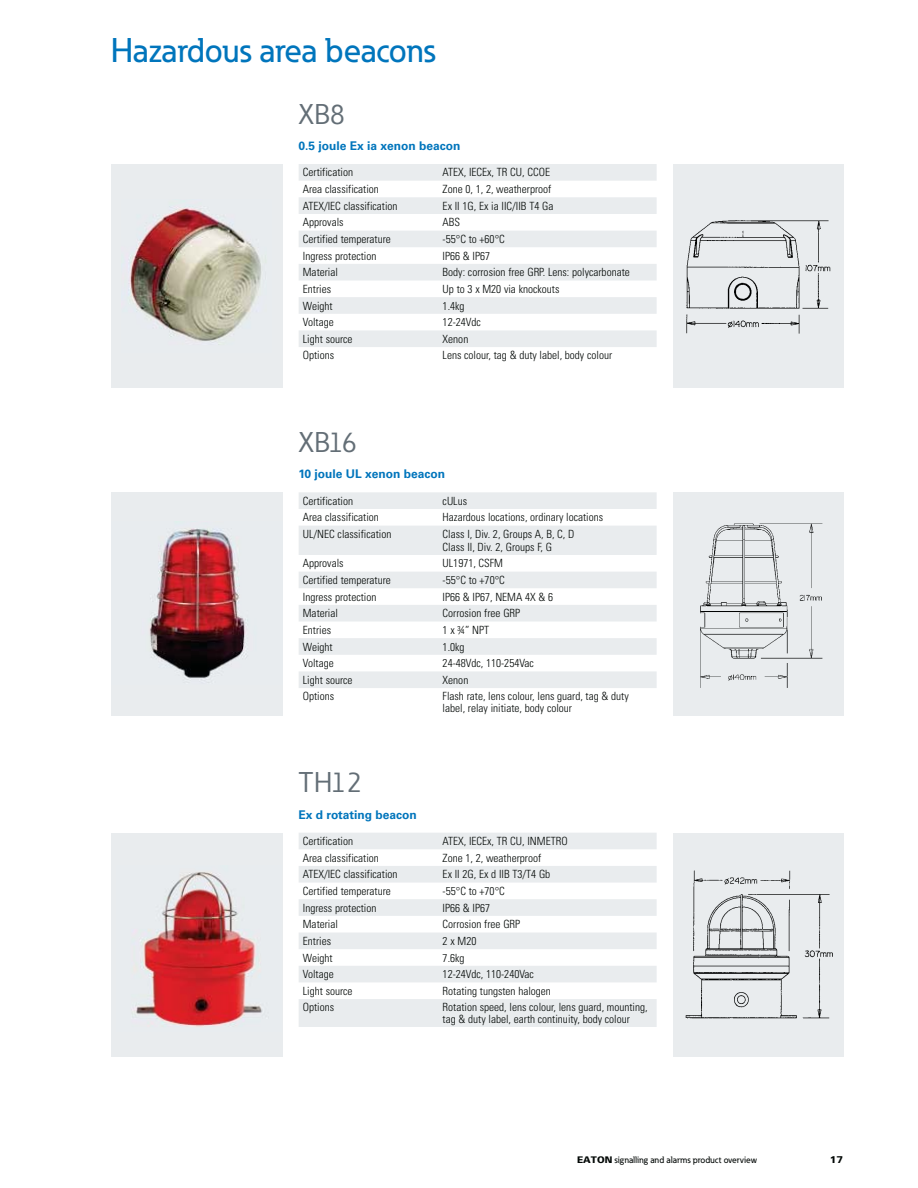
<style>
.page{position:relative;width:918px;height:1188px;background:#fff}
.page>*{position:absolute;margin:0;border:0;box-sizing:border-box;transform-origin:0 0}
.t1{font:500 33.9px "Eaton";color:#0075bc}
.t2{font:28.2px "Eaton";color:#636e76}
.t3{font:700 12px "Univers LT Std";color:#0075bc}
.t4{font:300 condensed 11.25px/11.2px "Univers LT Std";color:#030806}
.t5{font:900 9.9px "Univers 75";color:#030806}
.t6{font:500 9.15px "Eaton";color:#030806}
.s1{font-family:"Univers 75";font-weight:900}
</style>
<div class="page">
<svg style="left:299px;top:164px;width:358px;height:183px;fill:#e9ecee"></svg>
<div style="left:111px;top:164px;width:172px;height:224px;background:#e9ecee"></div>
<img style="left:128px;top:200px;width:133px;height:141px">
<div style="left:673px;top:164px;width:171px;height:224px;background:#e9ecee"></div>
<img style="left:686px;top:220px;width:145px;height:114px">
<svg style="left:299px;top:492px;width:358px;height:196px;fill:#e9ecee"></svg>
<div style="left:111px;top:493px;width:172px;height:223px;background:#e9ecee"></div>
<img style="left:150px;top:528px;width:98px;height:155px">
<div style="left:673px;top:493px;width:171px;height:223px;background:#e9ecee"></div>
<img style="left:700px;top:523px;width:123px;height:165px">
<svg style="left:299px;top:833px;width:358px;height:194px;fill:#e9ecee"></svg>
<div style="left:111px;top:833px;width:172px;height:223px;background:#e9ecee"></div>
<img style="left:135px;top:872px;width:127px;height:155px">
<div style="left:673px;top:833px;width:171px;height:223px;background:#e9ecee"></div>
<img style="left:685px;top:870px;width:148px;height:149px">
<h1 class="t1" style="left:111px;top:38px;width:326px">Hazardous area beacons</h1>
<h2 class="t2" style="left:299px;top:104px;width:48px">XB8</h2>
<p class="t3" style="left:299px;top:141px;width:163px">0.5 joule Ex ia xenon beacon</p>
<p class="t4" style="left:303px;top:167px;width:52px">Certification</p>
<p class="t4" style="left:443px;top:167px;width:109px">ATEX, IECEx, TR CU, CCOE</p>
<p class="t4" style="left:303px;top:184px;width:78px">Area classification</p>
<p class="t4" style="left:443px;top:184px;width:110px">Zone 0, 1, 2, weatherproof</p>
<p class="t4" style="left:303px;top:201px;width:96px">ATEX/IEC classification</p>
<p class="t4" style="left:443px;top:201px;width:112px">Ex II 1G, Ex ia IIC/IIB T4 Ga</p>
<p class="t4" style="left:303px;top:217px;width:42px">Approvals</p>
<p class="t4" style="left:443px;top:217px;width:19px">ABS</p>
<p class="t4" style="left:303px;top:234px;width:90px">Certified temperature</p>
<p class="t4" style="left:443px;top:234px;width:64px">-55°C to +60°C</p>
<p class="t4" style="left:303px;top:251px;width:75px">Ingress protection</p>
<p class="t4" style="left:443px;top:251px;width:49px">IP66 &amp; IP67</p>
<p class="t4" style="left:303px;top:267px;width:37px">Material</p>
<p class="t4" style="left:443px;top:267px;width:189px">Body: corrosion free GRP. Lens: polycarbonate</p>
<p class="t4" style="left:303px;top:284px;width:30px">Entries</p>
<p class="t4" style="left:443px;top:284px;width:118px">Up to 3 x M20 via knockouts</p>
<p class="t4" style="left:303px;top:301px;width:31px">Weight</p>
<p class="t4" style="left:443px;top:301px;width:23px">1.4kg</p>
<p class="t4" style="left:303px;top:317px;width:32px">Voltage</p>
<p class="t4" style="left:443px;top:317px;width:40px">12-24Vdc</p>
<p class="t4" style="left:303px;top:334px;width:51px">Light source</p>
<p class="t4" style="left:443px;top:334px;width:27px">Xenon</p>
<p class="t4" style="left:303px;top:351px;width:33px">Options</p>
<p class="t4" style="left:443px;top:351px;width:171px">Lens colour, tag &amp; duty label, body colour</p>
<h2 class="t2" style="left:299px;top:432px;width:60px">XB16</h2>
<p class="t3" style="left:299px;top:469px;width:148px">10 joule UL xenon beacon</p>
<p class="t4" style="left:303px;top:496px;width:52px">Certification</p>
<p class="t4" style="left:443px;top:496px;width:26px">cULus</p>
<p class="t4" style="left:303px;top:512px;width:78px">Area classification</p>
<p class="t4" style="left:443px;top:512px;width:162px">Hazardous locations, ordinary locations</p>
<p class="t4" style="left:303px;top:529px;width:90px">UL/NEC classification</p>
<p class="t4" style="left:443px;top:528px;width:133px;line-height:12.8px">Class I, Div. 2, Groups A, B, C, D<br>Class II, Div. 2, Groups F, G</p>
<p class="t4" style="left:303px;top:558px;width:42px">Approvals</p>
<p class="t4" style="left:443px;top:558px;width:62px">UL1971, CSFM</p>
<p class="t4" style="left:303px;top:575px;width:90px">Certified temperature</p>
<p class="t4" style="left:443px;top:575px;width:64px">-55°C to +70°C</p>
<p class="t4" style="left:303px;top:592px;width:75px">Ingress protection</p>
<p class="t4" style="left:443px;top:592px;width:112px">IP66 &amp; IP67, NEMA 4X &amp; 6</p>
<p class="t4" style="left:303px;top:608px;width:37px">Material</p>
<p class="t4" style="left:443px;top:608px;width:79px">Corrosion free GRP</p>
<p class="t4" style="left:303px;top:625px;width:30px">Entries</p>
<p class="t4" style="left:443px;top:625px;width:48px">1 x ¾” NPT</p>
<p class="t4" style="left:303px;top:642px;width:31px">Weight</p>
<p class="t4" style="left:443px;top:642px;width:23px">1.0kg</p>
<p class="t4" style="left:303px;top:658px;width:32px">Voltage</p>
<p class="t4" style="left:443px;top:658px;width:93px">24-48Vdc, 110-254Vac</p>
<p class="t4" style="left:303px;top:675px;width:51px">Light source</p>
<p class="t4" style="left:443px;top:675px;width:27px">Xenon</p>
<p class="t4" style="left:303px;top:692px;width:33px">Options</p>
<p class="t4" style="left:443px;top:692px;width:188px">Flash rate, lens colour, lens guard, tag &amp; duty label, relay initiate, body colour</p>
<h2 class="t2" style="left:299px;top:772px;width:65px">TH12</h2>
<p class="t3" style="left:299px;top:809px;width:120px">Ex d rotating beacon</p>
<p class="t4" style="left:303px;top:836px;width:52px">Certification</p>
<p class="t4" style="left:443px;top:836px;width:126px">ATEX, IECEx, TR CU, INMETRO</p>
<p class="t4" style="left:303px;top:853px;width:78px">Area classification</p>
<p class="t4" style="left:443px;top:853px;width:100px">Zone 1, 2, weatherproof</p>
<p class="t4" style="left:303px;top:869px;width:96px">ATEX/IEC classification</p>
<p class="t4" style="left:443px;top:869px;width:109px">Ex II 2G, Ex d IIB T3/T4 Gb</p>
<p class="t4" style="left:303px;top:886px;width:90px">Certified temperature</p>
<p class="t4" style="left:443px;top:886px;width:64px">-55°C to +70°C</p>
<p class="t4" style="left:303px;top:903px;width:75px">Ingress protection</p>
<p class="t4" style="left:443px;top:903px;width:49px">IP66 &amp; IP67</p>
<p class="t4" style="left:303px;top:919px;width:37px">Material</p>
<p class="t4" style="left:443px;top:919px;width:79px">Corrosion free GRP</p>
<p class="t4" style="left:303px;top:936px;width:30px">Entries</p>
<p class="t4" style="left:443px;top:936px;width:35px">2 x M20</p>
<p class="t4" style="left:303px;top:953px;width:31px">Weight</p>
<p class="t4" style="left:443px;top:953px;width:23px">7.6kg</p>
<p class="t4" style="left:303px;top:969px;width:32px">Voltage</p>
<p class="t4" style="left:443px;top:969px;width:93px">12-24Vdc, 110-240Vac</p>
<p class="t4" style="left:303px;top:986px;width:51px">Light source</p>
<p class="t4" style="left:443px;top:986px;width:110px">Rotating tungsten halogen</p>
<p class="t4" style="left:303px;top:1003px;width:33px">Options</p>
<p class="t4" style="left:443px;top:1003px;width:207px">Rotation speed, lens colour, lens guard, mounting, tag &amp; duty label, earth continuity, body colour</p>
<p class="t6" style="left:577px;top:1156px;width:181px"><span class="s1">EATON</span> signalling and alarms product overview</p>
<p class="t5" style="left:830px;top:1155px;width:15px">17</p>
</div>
